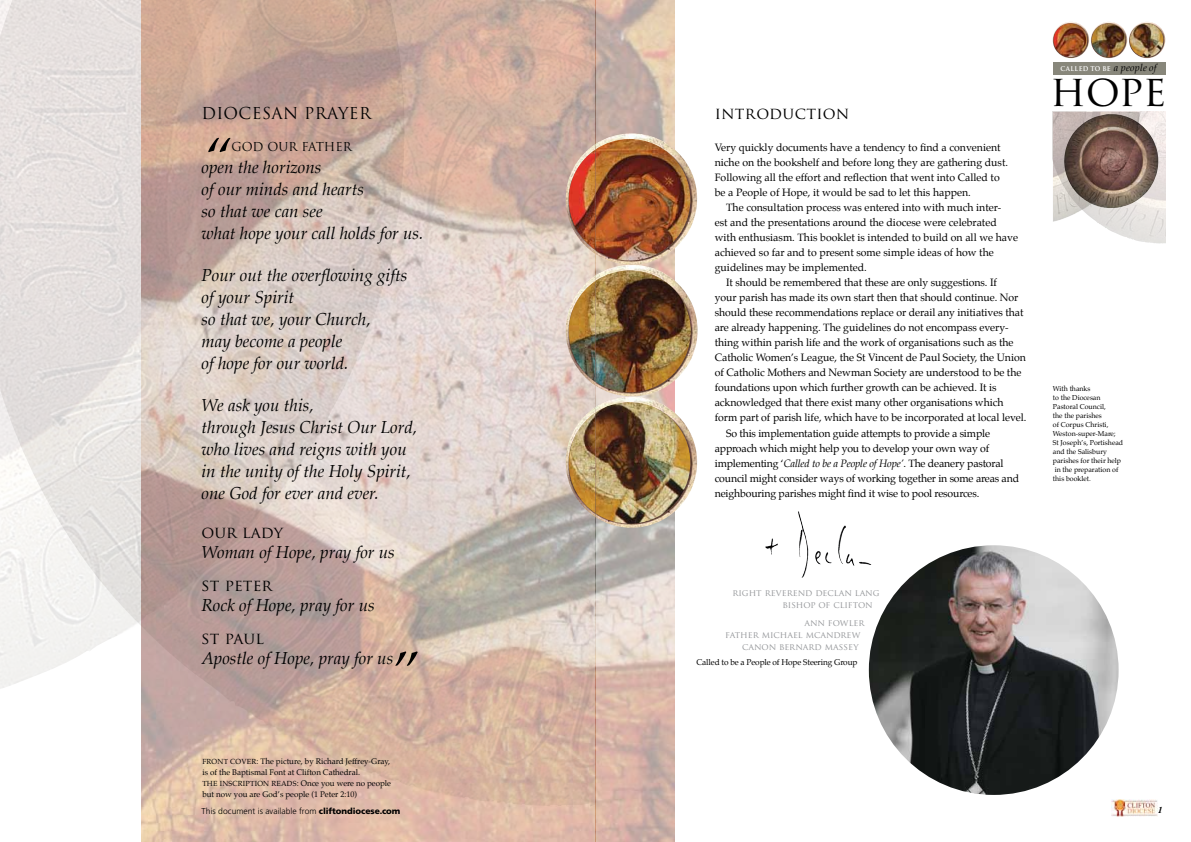
<style>
.page{position:relative;width:1191px;height:842px;background:#fff}
.page>*{position:absolute;margin:0;border:0;box-sizing:border-box;transform-origin:0 0}
.t1{font:italic 60px "Palatino";color:#000}
.t2{font:42.5px "Trajan Pro";color:#000}
.t3{font:italic 17px/22px "Palatino";color:#000}
.t4{font:16px "Trajan Pro";letter-spacing:.02em;color:#000}
.t5{font:12px "Trajan Pro";color:#000}
.t6{font:10.5px/15px "Palatino";letter-spacing:-.005em;color:#000}
.t7{font:9px "Trajan Pro";letter-spacing:-.065em;color:#939598}
.t8{font:9px/12px "Trajan Pro";letter-spacing:-.03em;color:#939598}
.t9{font:italic 700 9px "Times";color:#000}
.t10{font:300 8.5px "Frutiger";color:#000}
.t11{font:8.2px "Palatino";letter-spacing:-.015em;color:#000}
.t12{font:8px/11px "Palatino";color:#000}
.t13{font:700 7.5px "Trajan Pro";letter-spacing:.05em;color:#fff;scale:.9 1}
.t14{font:7.2px "Palatino";color:#000}
.t15{font:7px/9px "Palatino";color:#000}
.s1{font-size:7.2px}
.s2{font-weight:900}
.s3{font-style:italic}
.s4{font-family:"Palatino";font-weight:400;font-style:italic;font-size:10px;color:#000}
</style>
<div class="page">
<img style="left:765px;top:511px;width:106px;height:67px">
<img style="left:869px;top:545px;width:249px;height:250px;border-radius:125px">
<div style="left:1053px;top:62px;width:112px;height:13px;background:#88877b"></div>
<img style="left:1053px;top:112px;width:112px;height:131px">
<img style="left:1061px;top:114px;width:100px;height:94px">
<img style="left:1129px;top:22px;width:36px;height:36px;border-radius:18px">
<img style="left:1129px;top:23px;width:34px;height:34px;border-radius:17px">
<img style="left:1052px;top:22px;width:37px;height:36px;border-radius:18px">
<img style="left:1053px;top:23px;width:34px;height:34px;border-radius:17px">
<img style="left:1090px;top:22px;width:37px;height:36px;border-radius:18px">
<img style="left:1091px;top:23px;width:34px;height:34px;border-radius:17px">
<img style="left:1111px;top:799px;width:46px;height:17px">
<img style="left:142px;top:0;width:533px;height:842px">
<img style="left:0;top:0;width:595px;height:807px">
<img style="left:566px;top:275px;width:29px;height:111px">
<img style="left:569px;top:281px;width:26px;height:101px">
<img style="left:566px;top:144px;width:29px;height:110px">
<img style="left:569px;top:149px;width:26px;height:101px">
<img style="left:566px;top:407px;width:29px;height:110px">
<img style="left:569px;top:412px;width:26px;height:101px">
<img style="left:595px;top:133px;width:102px;height:395px">
<img style="left:595px;top:270px;width:96px;height:122px">
<img style="left:595px;top:139px;width:95px;height:121px">
<img style="left:595px;top:402px;width:95px;height:122px">
<h3 class="t4" style="left:202px;top:103px;width:171px">DIOCESAN PRAYER</h3>
<h1 class="t1" style="left:202px;top:112px;width:31px">“</h1>
<p class="t5" style="left:232px;top:139px;width:122px">GOD OUR FATHER</p>
<h3 class="t3" style="left:202px;top:156px;width:223px">open the horizons<br>of our minds and hearts<br>so that we can see<br>what hope your call holds for us.</h3>
<h3 class="t3" style="left:202px;top:264px;width:207px">Pour out the overflowing gifts of your Spirit<br>so that we, your Church,<br>may become a people<br>of hope for our world.</h3>
<h3 class="t3" style="left:202px;top:394px;width:217px">We ask you this,<br>through Jesus Christ Our Lord, who lives and reigns with you in the unity of the Holy Spirit, one God for ever and ever.</h3>
<h3 class="t4" style="left:202px;top:522px;width:84px">OUR LADY</h3>
<h3 class="t3" style="left:202px;top:541px;width:195px">Woman of Hope, pray for us</h3>
<h3 class="t4" style="left:202px;top:575px;width:73px">ST PETER</h3>
<h3 class="t3" style="left:202px;top:595px;width:175px">Rock of Hope, pray for us</h3>
<h3 class="t4" style="left:202px;top:628px;width:64px">ST PAUL</h3>
<h3 class="t3" style="left:202px;top:648px;width:193px">Apostle of Hope, pray for us</h3>
<h1 class="t1" style="left:388px;top:625px;width:31px">”</h1>
<p class="t12" style="left:202px;top:755px;width:189px"><span class="s1">Fron t cover</span>: The picture, by Richard Jeffrey-Gray, is of the Baptismal Font at Clifton Cathedral.</p>
<p class="t14" style="left:202px;top:777px;width:27px">The insc</p>
<p class="t12" style="left:202px;top:777px;width:190px;text-indent:36px"><span class="s1">ription reads</span>: Once you were no people but now you are God’s people (1 Peter 2:10)</p>
<p class="t10" style="left:202px;top:807px;width:200px">This document is available from <span class="s2">cliftondiocese.com</span></p>
<h3 class="t4" style="left:715px;top:103px;width:136px">INTRODUCTION</h3>
<p class="t6" style="left:715px;top:140px;width:295px">Very quickly documents have a tendency to find a convenient niche on the bookshelf and before long they are gathering dust.<br>Following all the effort and reflection that went into Called to be a People of Hope, it would be sad to let this happen.</p>
<p class="t6" style="left:726px;top:200px;width:277px">The consultation process was entered into with much inter-</p>
<p class="t6" style="left:715px;top:215px;width:283px">est and the presentations around the diocese were celebrated</p>
<p class="t6" style="left:715px;top:230px;width:305px">with enthusiasm. This booklet is intended to build on all we have</p>
<p class="t6" style="left:715px;top:245px;width:280px">achieved so far and to present some simple ideas of how the</p>
<p class="t6" style="left:715px;top:260px;width:154px">guidelines may be implemented.</p>
<p class="t6" style="left:726px;top:275px;width:272px">It should be remembered that these are only suggestions. If</p>
<p class="t6" style="left:715px;top:290px;width:305px">your parish has made its own start then that should continue. Nor</p>
<p class="t6" style="left:715px;top:305px;width:310px">should these recommendations replace or derail any initiatives that</p>
<p class="t6" style="left:715px;top:320px;width:295px">are already happening. The guidelines do not encompass every-</p>
<p class="t6" style="left:715px;top:335px;width:300px">thing within parish life and the work of organisations such as the</p>
<p class="t6" style="left:715px;top:350px;width:312px">Catholic Women’s League, the St Vincent de Paul Society, the Union</p>
<p class="t6" style="left:715px;top:365px;width:308px">of Catholic Mothers and Newman Society are understood to be the</p>
<p class="t6" style="left:715px;top:380px;width:283px">foundations upon which further growth can be achieved. It is</p>
<p class="t6" style="left:715px;top:395px;width:290px">acknowledged that there exist many other organisations which</p>
<p class="t6" style="left:715px;top:410px;width:313px">form part of parish life, which have to be incorporated at local level.</p>
<p class="t6" style="left:726px;top:425px;width:265px">So this implementation guide attempts to provide a simple</p>
<p class="t6" style="left:715px;top:440px;width:276px">approach which might help you to develop your own way of</p>
<p class="t6" style="left:715px;top:455px;width:290px">implementing ‘<span class="s3">Called to be a People of Hope’</span>. The deanery pastoral</p>
<p class="t6" style="left:715px;top:470px;width:306px">council might consider ways of working together in some areas and</p>
<p class="t6" style="left:715px;top:485px;width:266px">neighbouring parishes might find it wise to pool resources.</p>
<p class="t13" style="left:1060px;top:64px;width:108px">CALLED TO BE <span class="s4">a people of</span></p>
<h2 class="t2" style="left:1050px;top:64px;width:118px">HOPE</h2>
<p class="t15" style="left:1053px;top:384px;width:72px">With thanks<br>to the Diocesan<br>Pastoral Council,<br>the the parishes<br>of Corpus Christi,<br>Weston-super-Mare;<br>St Joseph’s, Portishead and the Salisbury parishes for their help in the preparation of this booklet.</p>
<p class="t8" style="left:782px;top:586px;width:98px;text-indent:-50px">RIGHT REVEREND DECLAN LANG<br>BISHOP OF CLIFTON</p>
<p class="t7" style="left:804px;top:617px;width:62px">ANN FOWLER</p>
<p class="t7" style="left:725px;top:629px;width:137px">FATHER MICHAEL MCANDREW</p>
<p class="t7" style="left:742px;top:641px;width:118px">CANON BERNARD MASSEY</p>
<p class="t11" style="left:696px;top:655px;width:162px">Called to be a People of Hope Steering Group</p>
<p class="t9" style="left:1158px;top:802px;width:6px">1</p>
</div>
